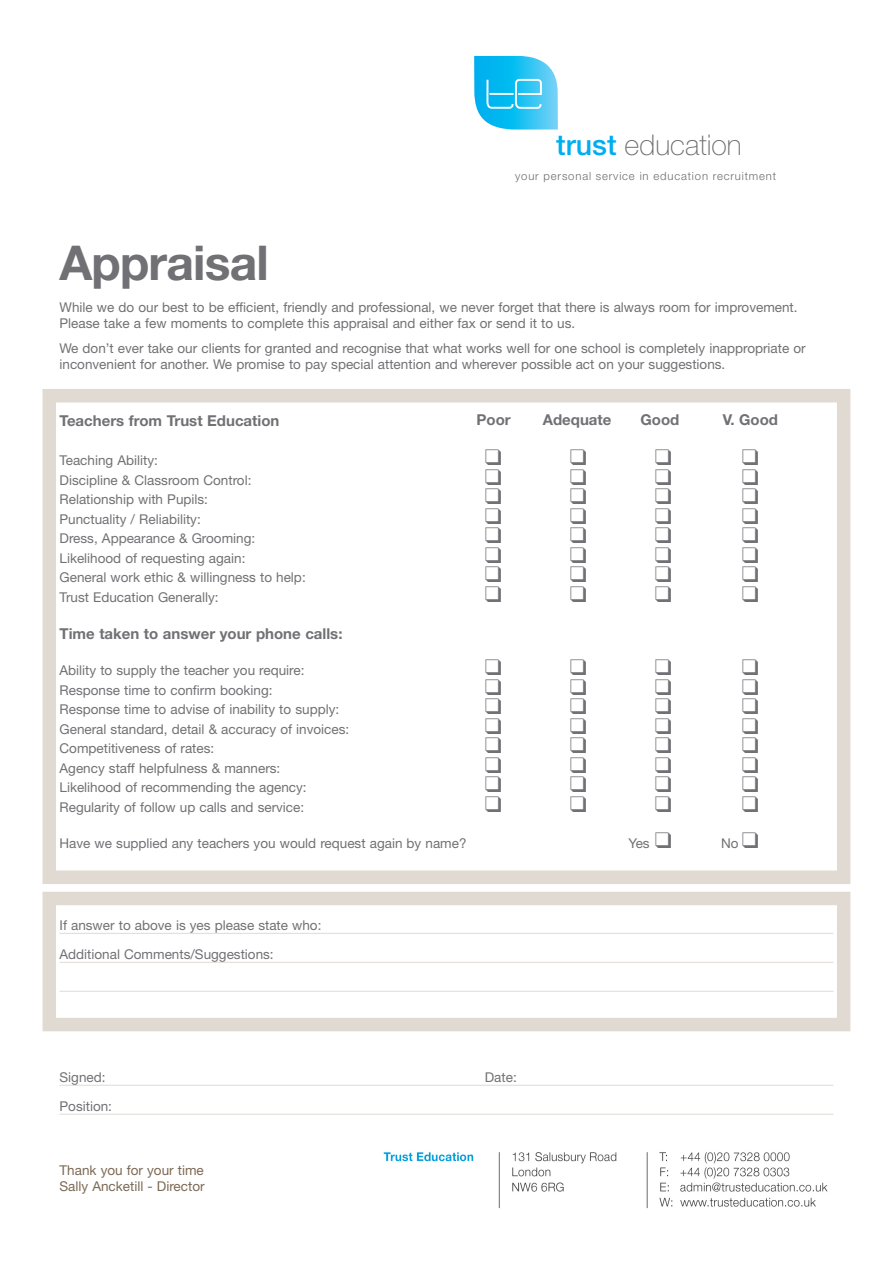
<style>
.page{position:relative;width:893px;height:1263px;background:#fff}
.page>*{position:absolute;margin:0;border:0;box-sizing:border-box;transform-origin:0 0}
.t1{font:700 48px "Helvetica Neue";letter-spacing:-.015em;color:#717074}
.t2{font:100 28.65px "Helvetica Neue";color:#6c6d70}
.t3{font:700 15px "Helvetica Neue";color:#717074}
.t4{font:13.5px/16.2px "Helvetica Neue";color:#717074}
.t5{font:13.5px/16.2px "Helvetica Neue";color:#7c6954}
.t6{font:300 11.25px "Helvetica Neue";letter-spacing:.075em;color:#6c6d70}
.s1{font-weight:500;color:#00aeef}
</style>
<div class="page">
<div style="left:43px;top:389px;width:807px;height:495px;border:14px solid #e0dad3"></div>
<svg style="left:474px;top:56px;width:84px;height:74px;background:#42c8f3"></svg>
<div style="left:43px;top:892px;width:807px;height:139px;border:14px solid #e0dad3"></div>
<hr style="left:60px;top:933px;width:773px;height:1px;background:#e0dad3">
<hr style="left:60px;top:962px;width:773px;height:1px;background:#e0dad3">
<hr style="left:60px;top:991px;width:773px;height:1px;background:#e0dad3">
<hr style="left:60px;top:1085px;width:773px;height:1px;background:#e0dad3">
<hr style="left:60px;top:1114px;width:773px;height:1px;background:#e0dad3">
<img style="left:383px;top:1152px;width:445px;height:57px">
<h1 class="t1" style="left:60px;top:246px;width:211px">Appraisal</h1>
<h2 class="t2" style="left:556px;top:135px;width:187px"><span class="s1">trust</span> education</h2>
<p class="t6" style="left:515px;top:172px;width:262px">your personal service in education recruitment</p>
<p class="t4" style="left:60px;top:300px;width:740px">While we do our best to be efficient, friendly and professional, we never forget that there is always room for improvement.<br>Please take a few moments to complete this appraisal and either fax or send it to us.</p>
<p class="t4" style="left:60px;top:341px;width:748px">We don’t ever take our clients for granted and recognise that what works well for one school is completely inappropriate or inconvenient for another. We promise to pay special attention and wherever possible act on your suggestions.</p>
<p class="t3" style="left:477px;top:415px;width:36px">Poor</p>
<p class="t3" style="left:543px;top:415px;width:70px">Adequate</p>
<p class="t3" style="left:640px;top:415px;width:40px">Good</p>
<p class="t3" style="left:723px;top:415px;width:57px">V. Good</p>
<p class="t3" style="left:60px;top:416px;width:221px">Teachers from Trust Education</p>
<p class="t4" style="left:60px;top:454px;width:100px">Teaching Ability:</p>
<p class="t4" style="left:60px;top:473px;width:193px">Discipline &amp; Classroom Control:</p>
<p class="t4" style="left:60px;top:493px;width:150px">Relationship with Pupils:</p>
<p class="t4" style="left:60px;top:512px;width:143px">Punctuality / Reliability:</p>
<p class="t4" style="left:60px;top:532px;width:197px">Dress, Appearance &amp; Grooming:</p>
<p class="t4" style="left:60px;top:551px;width:187px">Likelihood of requesting again:</p>
<p class="t4" style="left:60px;top:571px;width:248px">General work ethic &amp; willingness to help:</p>
<p class="t4" style="left:60px;top:590px;width:160px">Trust Education Generally:</p>
<p class="t3" style="left:60px;top:628px;width:284px">Time taken to answer your phone calls:</p>
<p class="t4" style="left:60px;top:663px;width:246px">Ability to supply the teacher you require:</p>
<p class="t4" style="left:60px;top:683px;width:215px">Response time to confirm booking:</p>
<p class="t4" style="left:60px;top:702px;width:281px">Response time to advise of inability to supply:</p>
<p class="t4" style="left:60px;top:722px;width:291px">General standard, detail &amp; accuracy of invoices:</p>
<p class="t4" style="left:60px;top:741px;width:156px">Competitiveness of rates:</p>
<p class="t4" style="left:60px;top:761px;width:222px">Agency staff helpfulness &amp; manners:</p>
<p class="t4" style="left:60px;top:780px;width:249px">Likelihood of recommending the agency:</p>
<p class="t4" style="left:60px;top:800px;width:246px">Regularity of follow up calls and service:</p>
<p class="t4" style="left:60px;top:836px;width:408px">Have we supplied any teachers you would request again by name?</p>
<p class="t4" style="left:628px;top:836px;width:45px">Yes ❑</p>
<p class="t4" style="left:721px;top:836px;width:39px">No❑</p>
<p class="t4" style="left:60px;top:912px;width:263px;line-height:29px">If answer to above is yes please state who:<br>Additional Comments/Suggestions:</p>
<p class="t4" style="left:60px;top:1071px;width:48px">Signed:</p>
<p class="t4" style="left:485px;top:1071px;width:34px">Date:</p>
<p class="t4" style="left:60px;top:1100px;width:54px">Position:</p>
<p class="t5" style="left:60px;top:1163px;width:147px">Thank you for your time<br>Sally Ancketill - Director</p>
</div>
